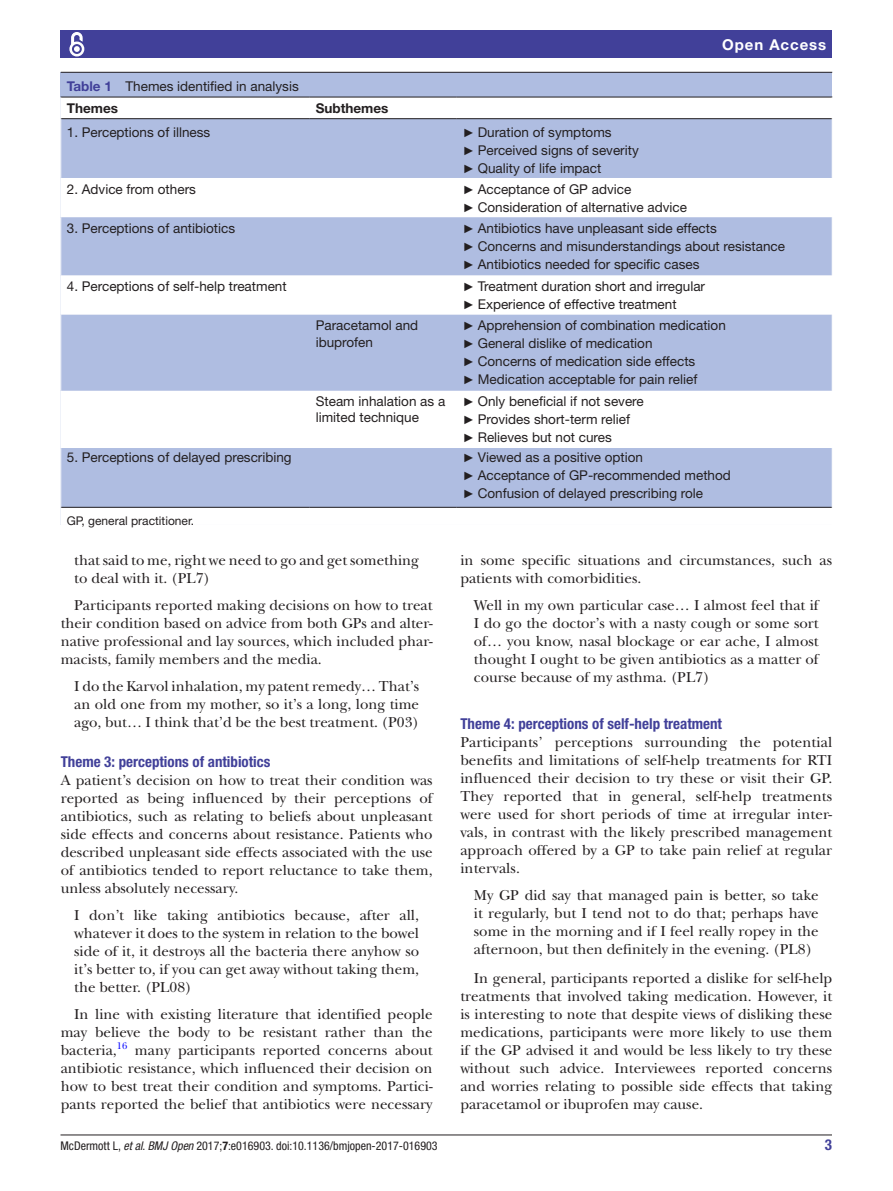
<style>
.page{position:relative;width:893px;height:1191px;background:#fff}
.page>*{position:absolute;margin:0;border:0;box-sizing:border-box;transform-origin:0 0}
.t1{font:15px/18px "New Baskerville";color:#231f20;text-align:justify}
.t2{font:700 condensed 15px "Helvetica Neue LT Std";color:#414099}
.t3{font:700 15px "Helvetica Neue LT Std";letter-spacing:.065em;color:#fff}
.t4{font:13.5px/18px "Helvetica Neue LT Std";color:#231f20}
.t5{font:700 13.5px "Helvetica Neue LT Std";color:#231f20}
.t6{font:condensed 12px "Helvetica Neue LT Std";color:#231f20}
.t7{font:12px "Helvetica Neue LT Std";color:#231f20}
.t8{font:9.9px "New Baskerville";color:#00f}
.s1{font-weight:700;color:#414099}
.s2{font-weight:700}
.s3{font-family:"Arial";font-size:12px}
.s4{font-style:italic}
</style>
<div class="page">
<hr style="left:61px;top:1134px;width:771px;height:1px;background:#231f20">
<div style="left:61px;top:31px;width:771px;height:27px;background:#414099"></div>
<svg style="left:69px;top:32px;width:16px;height:25px"></svg>
<div style="left:61px;top:73px;width:771px;height:452px;background:#afbde1"></div>
<hr style="left:61px;top:72px;width:771px;height:1px;background:#231f20">
<div style="left:61px;top:98px;width:771px;height:426px;background:#fff"></div>
<svg style="left:61px;top:119px;width:771px;height:388px"></svg>
<hr style="left:457px;top:118px;width:375px;height:1px;background:#231f20">
<hr style="left:61px;top:97px;width:249px;height:1px;background:#231f20">
<hr style="left:61px;top:118px;width:249px;height:1px;background:#231f20">
<hr style="left:310px;top:97px;width:147px;height:1px;background:#231f20">
<hr style="left:457px;top:97px;width:375px;height:1px;background:#231f20">
<hr style="left:310px;top:118px;width:147px;height:1px;background:#231f20">
<hr style="left:310px;top:507px;width:147px;height:1px;background:#231f20">
<hr style="left:61px;top:507px;width:249px;height:1px;background:#231f20">
<hr style="left:457px;top:507px;width:375px;height:1px;background:#231f20">
<svg style="left:60px;top:97px;width:1px;height:22px"></svg>
<svg style="left:60px;top:507px;width:1px;height:18px"></svg>
<hr style="left:61px;top:524px;width:771px;height:1px;background:#fff">
<p class="t4" style="left:67px;top:75px;width:234px;line-height:22px"><span class="s1">Table 1</span> Themes identified in analysis<br><span class="s2">Themes</span></p>
<p class="t5" style="left:316px;top:99px;width:74px">Subthemes</p>
<p class="t3" style="left:722px;top:35px;width:106px">Open Access</p>
<p class="t4" style="left:67px;top:123px;width:145px">1. Perceptions of illness</p>
<p class="t4" style="left:463px;top:123px;width:178px"><span class="s3">►</span> Duration of symptoms<br><span class="s3">►</span> Perceived signs of severity <span class="s3">►</span> Quality of life impact</p>
<p class="t4" style="left:67px;top:179px;width:131px">2. Advice from others</p>
<p class="t4" style="left:463px;top:179px;width:226px"><span class="s3">►</span> Acceptance of GP advice<br><span class="s3">►</span> Consideration of alternative advice</p>
<p class="t4" style="left:67px;top:219px;width:170px">3. Perceptions of antibiotics</p>
<p class="t4" style="left:463px;top:219px;width:324px"><span class="s3">►</span> Antibiotics have unpleasant side effects<br><span class="s3">►</span> Concerns and misunderstandings about resistance <span class="s3">►</span> Antibiotics needed for specific cases</p>
<p class="t4" style="left:67px;top:277px;width:221px">4. Perceptions of self-help treatment</p>
<p class="t4" style="left:463px;top:277px;width:244px"><span class="s3">►</span> Treatment duration short and irregular <span class="s3">►</span> Experience of effective treatment</p>
<p class="t4" style="left:316px;top:317px;width:104px;line-height:16.2px">Paracetamol and ibuprofen</p>
<p class="t4" style="left:463px;top:316px;width:265px"><span class="s3">►</span> Apprehension of combination medication <span class="s3">►</span> General dislike of medication<br><span class="s3">►</span> Concerns of medication side effects<br><span class="s3">►</span> Medication acceptable for pain relief</p>
<p class="t4" style="left:316px;top:393px;width:131px;line-height:16.2px">Steam inhalation as a limited technique</p>
<p class="t4" style="left:463px;top:392px;width:183px"><span class="s3">►</span> Only beneficial if not severe <span class="s3">►</span> Provides short-term relief <span class="s3">►</span> Relieves but not cures</p>
<p class="t4" style="left:67px;top:448px;width:226px">5. Perceptions of delayed prescribing</p>
<p class="t4" style="left:463px;top:448px;width:270px"><span class="s3">►</span> Viewed as a positive option<br><span class="s3">►</span> Acceptance of GP-recommended method <span class="s3">►</span> Confusion of delayed prescribing role</p>
<p class="t7" style="left:67px;top:513px;width:129px">GP, general practitioner.</p>
<p class="t1" style="left:74px;top:551px;width:346px">that said to me, right we need to go and get something to deal with it. (PL7)</p>
<p class="t1" style="left:61px;top:596px;width:373px;text-indent:14px">Participants reported making decisions on how to treat their condition based on advice from both GPs and alter&shy;native professional and lay sources, which included phar&shy;macists, family members and the media.</p>
<p class="t1" style="left:74px;top:677px;width:346px">I do the Karvol inhalation, my patent remedy… That’s an old one from my mother, so it’s a long, long time ago, but… I think that’d be the best treatment. (P03)</p>
<p class="t2" style="left:61px;top:753px;width:211px">Theme 3: perceptions of antibiotics</p>
<p class="t1" style="left:61px;top:771px;width:373px">A patient’s decision on how to treat their condition was reported as being influenced by their perceptions of antibiotics, such as relating to beliefs about unpleasant side effects and concerns about resistance. Patients who described unpleasant side effects associated with the use of antibiotics tended to report reluctance to take them, unless absolutely necessary.</p>
<p class="t1" style="left:74px;top:906px;width:346px">I don’t like taking antibiotics because, after all, whatever it does to the system in relation to the bowel side of it, it destroys all the bacteria there anyhow so it’s better to, if you can get away without taking them, the better. (PL08)</p>
<p class="t1" style="left:61px;top:1005px;width:373px;text-indent:14px">In line with existing literature that identified people may believe the body to be resistant rather than the bacteria,</p>
<p class="t1" style="left:460px;top:551px;width:373px">in some specific situations and circumstances, such as patients with comorbidities.</p>
<p class="t1" style="left:474px;top:596px;width:346px">Well in my own particular case… I almost feel that if I do go the doctor’s with a nasty cough or some sort of… you know, nasal blockage or ear ache, I almost thought I ought to be given antibiotics as a matter of course because of my asthma. (PL7)</p>
<p class="t2" style="left:460px;top:714px;width:263px">Theme 4: perceptions of self-help treatment</p>
<p class="t1" style="left:460px;top:733px;width:373px">Participants’ perceptions surrounding the potential benefits and limitations of self-help treatments for RTI influenced their decision to try these or visit their GP.<br>They reported that in general, self-help treatments were used for short periods of time at irregular inter&shy;vals, in contrast with the likely prescribed management approach offered by a GP to take pain relief at regular intervals.</p>
<p class="t1" style="left:474px;top:886px;width:346px">My GP did say that managed pain is better, so take it regularly, but I tend not to do that; perhaps have some in the morning and if I feel really ropey in the afternoon, but then definitely in the evening. (PL8)</p>
<p class="t1" style="left:460px;top:969px;width:373px;text-indent:14px">In general, participants reported a dislike for self-help treatments that involved taking medication. However, it is interesting to note that despite views of disliking these medications, participants were more likely to use them if the GP advised it and would be less likely to try these without such advice. Interviewees reported concerns and worries relating to possible side effects that taking paracetamol or ibuprofen may cause.</p>
<p class="t8" style="left:117px;top:1039px;width:12px">16</p>
<p class="t1" style="left:61px;top:1041px;width:373px;text-indent:74px">many participants reported concerns about antibiotic resistance, which influenced their decision on how to best treat their condition and symptoms. Partici&shy;pants reported the belief that antibiotics were necessary</p>
<p class="t6" style="left:61px;top:1138px;width:379px">McDermott L, <span class="s4">et al</span>. <span class="s4">BMJ Open</span> 2017;<span class="s2">7</span>:e016903. doi:10.1136/bmjopen-2017-016903</p>
<p class="t2" style="left:825px;top:1135px;width:9px">3</p>
</div>
